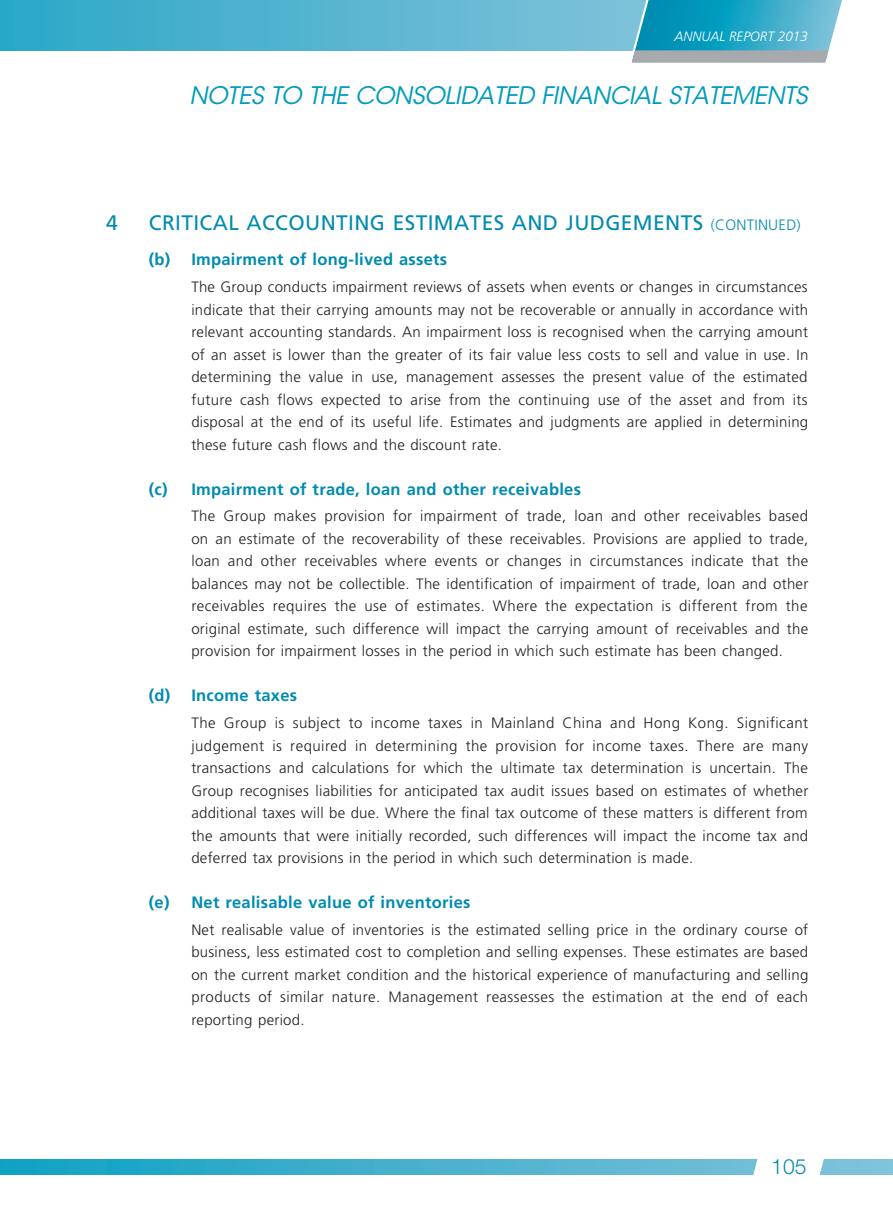
<style>
.page{position:relative;width:893px;height:1212px;background:#fff}
.page>*{position:absolute;margin:0;border:0;box-sizing:border-box;transform-origin:0 0}
.t1{font:italic 24px "ITC Avant Garde Std";letter-spacing:-.015em;color:#009bbd}
.t2{font:21px "Frutiger LT Std";letter-spacing:.015em;color:#008bb0}
.t3{font:300 21px "Helvetica Neue LT Std";color:#008bb0}
.t4{font:700 16.5px "Frutiger LT Std";letter-spacing:.015em;color:#008bb0}
.t5{font:300 15px/22.5px "Frutiger LT Std";letter-spacing:.015em;color:#231f20;text-align:justify}
.t6{font:300 15px "Frutiger LT Std";color:#008bb0}
.t7{font:italic 300 13.5px "Frutiger LT Std";color:#fff}
.s1{font-weight:300;font-size:15px}
</style>
<div class="page">
<svg style="left:0;top:1159px;width:893px;height:15px;background:#46b0cd"></svg>
<svg style="left:0;top:0;width:628px;height:50px;background:#54b4cf"></svg>
<svg style="left:749px;top:1159px;width:76px;height:16px"></svg>
<svg style="left:628px;top:0;width:214px;height:63px;background:#4eabc4"></svg>
<p class="t7" style="left:674px;top:29px;width:135px">ANNUAL REPORT 2013</p>
<h1 class="t1" style="left:190px;top:81px;width:620px">NOTES TO THE CONSOLIDATED FINANCIAL STATEMENTS</h1>
<p class="t2" style="left:106px;top:210px;width:629px">4 CRITICAL ACCOUNTING ESTIMATES AND JUDGEMENTS <span class="s1">(Contin</span></p>
<p class="t6" style="left:768px;top:216px;width:34px">ued)</p>
<p class="t4" style="left:149px;top:250px;width:300px">(b) Impairment of long-lived assets</p>
<p class="t5" style="left:191px;top:276px;width:618px">The Group conducts impairment reviews of assets when events or changes in circumstances indicate that their carrying amounts may not be recoverable or annually in accordance with relevant accounting standards. An impairment loss is recognised when the carrying amount of an asset is lower than the greater of its fair value less costs to sell and value in use. In determining the value in use, management assesses the present value of the estimated future cash flows expected to arise from the continuing use of the asset and from its disposal at the end of its useful life. Estimates and judgments are applied in determining these future cash flows and the discount rate.</p>
<p class="t4" style="left:149px;top:479px;width:434px">(c) Impairment of trade, loan and other receivables</p>
<p class="t5" style="left:191px;top:505px;width:618px">The Group makes provision for impairment of trade, loan and other receivables based on an estimate of the recoverability of these receivables. Provisions are applied to trade, loan and other receivables where events or changes in circumstances indicate that the balances may not be collectible. The identification of impairment of trade, loan and other receivables requires the use of estimates. Where the expectation is different from the original estimate, such difference will impact the carrying amount of receivables and the provision for impairment losses in the period in which such estimate has been changed.</p>
<p class="t4" style="left:149px;top:686px;width:150px">(d) Income taxes</p>
<p class="t5" style="left:191px;top:712px;width:618px">The Group is subject to income taxes in Mainland China and Hong Kong. Significant judgement is required in determining the provision for income taxes. There are many transactions and calculations for which the ultimate tax determination is uncertain. The Group recognises liabilities for anticipated tax audit issues based on estimates of whether additional taxes will be due. Where the final tax outcome of these matters is different from the amounts that were initially recorded, such differences will impact the income tax and deferred tax provisions in the period in which such determination is made.</p>
<p class="t4" style="left:149px;top:893px;width:323px">(e) Net realisable value of inventories</p>
<p class="t5" style="left:191px;top:919px;width:618px">Net realisable value of inventories is the estimated selling price in the ordinary course of business, less estimated cost to completion and selling expenses. These estimates are based on the current market condition and the historical experience of manufacturing and selling products of similar nature. Management reassesses the estimation at the end of each reporting period.</p>
<p class="t3" style="left:771px;top:1154px;width:37px">105</p>
</div>
